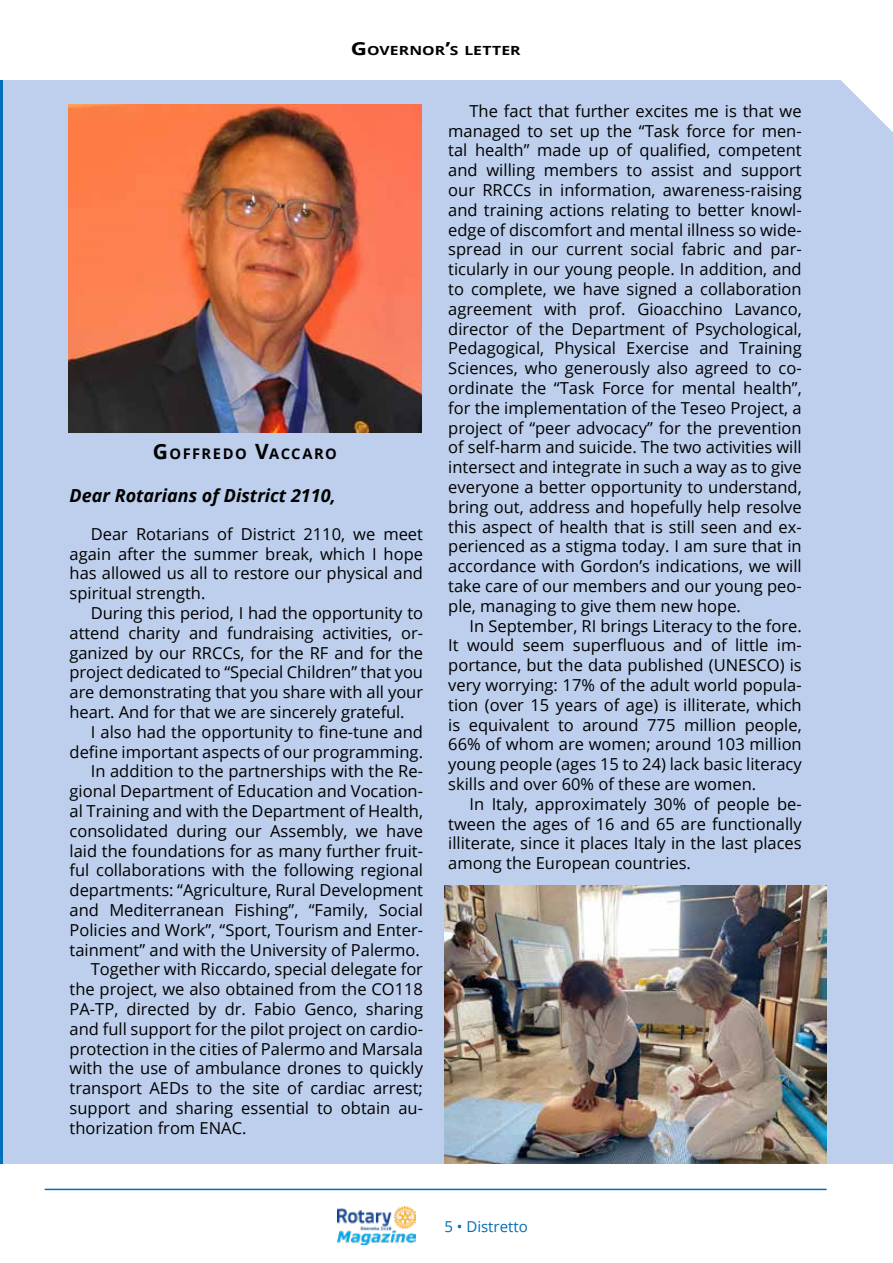
<style>
.page{position:relative;width:893px;height:1263px;background:#fff}
.page>*{position:absolute;margin:0;border:0;box-sizing:border-box;transform-origin:0 0}
.t1{font:italic 700 18px "Open Sans";color:#000}
.t2{font:16.5px "Open Sans";color:#000}
.t3{font:15px "Open Sans";color:#006db8}
.t4{font:700 14.7px "Open Sans";letter-spacing:.1em;color:#000}
.t5{font:700 12.6px "Open Sans";letter-spacing:.005em;color:#000;scale:1.25 1}
.s1{font-size:18px}
.s2{font-size:21px}
</style>
<div class="page">
<img style="left:337px;top:1206px;width:79px;height:39px">
<hr style="left:45px;top:1189px;width:782px;height:1px;background:#006db8">
<div style="left:2px;top:80px;width:891px;height:1084px;background:#bdcfec"></div>
<svg style="left:841px;top:80px;width:52px;height:52px"></svg>
<hr style="left:0;top:80px;width:2px;height:1084px;background:#006db8">
<img style="left:68px;top:105px;width:354px;height:327px">
<img style="left:444px;top:885px;width:383px;height:279px">
<p class="t5" style="left:351px;top:42px;width:137px"><span class="s1">G</span>OVERNOR<span class="s1">’</span>S LETTER</p>
<p class="t4" style="left:153px;top:443px;width:186px"><span class="s2">G</span>OFFREDO <span class="s2">V</span>ACCARO</p>
<p class="t1" style="left:70px;top:483px;width:268px">Dear Rotarians of District 2110,</p>
<p class="t2" style="left:91px;top:522px;width:334px">Dear Rotarians of District 2110, we meet</p>
<p class="t2" style="left:70px;top:542px;width:355px">again after the summer break, which I hope</p>
<p class="t2" style="left:70px;top:562px;width:355px">has allowed us all to restore our physical and</p>
<p class="t2" style="left:70px;top:582px;width:137px">spiritual strength.</p>
<p class="t2" style="left:91px;top:602px;width:334px">During this period, I had the opportunity to</p>
<p class="t2" style="left:70px;top:621px;width:355px">attend charity and fundraising activities, or-</p>
<p class="t2" style="left:70px;top:641px;width:355px">ganized by our RRCCs, for the RF and for the</p>
<p class="t2" style="left:70px;top:661px;width:355px">project dedicated to “Special Children” that you</p>
<p class="t2" style="left:70px;top:681px;width:355px">are demonstrating that you share with all your</p>
<p class="t2" style="left:70px;top:701px;width:337px">heart. And for that we are sincerely grateful.</p>
<p class="t2" style="left:91px;top:720px;width:334px">I also had the opportunity to fine-tune and</p>
<p class="t2" style="left:70px;top:740px;width:355px">define important aspects of our programming.</p>
<p class="t2" style="left:91px;top:760px;width:334px">In addition to the partnerships with the Re-</p>
<p class="t2" style="left:70px;top:780px;width:355px">gional Department of Education and Vocation-</p>
<p class="t2" style="left:70px;top:800px;width:355px">al Training and with the Department of Health,</p>
<p class="t2" style="left:70px;top:819px;width:355px">consolidated during our Assembly, we have</p>
<p class="t2" style="left:70px;top:839px;width:355px">laid the foundations for as many further fruit-</p>
<p class="t2" style="left:70px;top:859px;width:355px">ful collaborations with the following regional</p>
<p class="t2" style="left:70px;top:879px;width:355px">departments: “Agriculture, Rural Development</p>
<p class="t2" style="left:70px;top:899px;width:355px">and Mediterranean Fishing”, “Family, Social</p>
<p class="t2" style="left:70px;top:918px;width:355px">Policies and Work”, “Sport, Tourism and Enter-</p>
<p class="t2" style="left:70px;top:938px;width:352px">tainment” and with the University of Palermo.</p>
<p class="t2" style="left:91px;top:958px;width:334px">Together with Riccardo, special delegate for</p>
<p class="t2" style="left:70px;top:978px;width:355px">the project, we also obtained from the CO118</p>
<p class="t2" style="left:70px;top:998px;width:355px">PA-TP, directed by dr. Fabio Genco, sharing</p>
<p class="t2" style="left:70px;top:1017px;width:355px">and full support for the pilot project on cardio-</p>
<p class="t2" style="left:70px;top:1037px;width:355px">protection in the cities of Palermo and Marsala</p>
<p class="t2" style="left:70px;top:1057px;width:355px">with the use of ambulance drones to quickly</p>
<p class="t2" style="left:70px;top:1077px;width:355px">transport AEDs to the site of cardiac arrest;</p>
<p class="t2" style="left:70px;top:1097px;width:355px">support and sharing essential to obtain au-</p>
<p class="t2" style="left:70px;top:1116px;width:178px">thorization from ENAC.</p>
<p class="t2" style="left:469px;top:99px;width:334px">The fact that further excites me is that we</p>
<p class="t2" style="left:448px;top:119px;width:355px">managed to set up the “Task force for men-</p>
<p class="t2" style="left:448px;top:139px;width:355px">tal health” made up of qualified, competent</p>
<p class="t2" style="left:448px;top:159px;width:355px">and willing members to assist and support</p>
<p class="t2" style="left:448px;top:179px;width:355px">our RRCCs in information, awareness-raising</p>
<p class="t2" style="left:448px;top:198px;width:355px">and training actions relating to better knowl-</p>
<p class="t2" style="left:448px;top:218px;width:355px">edge of discomfort and mental illness so wide-</p>
<p class="t2" style="left:448px;top:238px;width:355px">spread in our current social fabric and par-</p>
<p class="t2" style="left:448px;top:258px;width:355px">ticularly in our young people. In addition, and</p>
<p class="t2" style="left:448px;top:278px;width:355px">to complete, we have signed a collaboration</p>
<p class="t2" style="left:448px;top:297px;width:355px">agreement with prof. Gioacchino Lavanco,</p>
<p class="t2" style="left:448px;top:317px;width:355px">director of the Department of Psychological,</p>
<p class="t2" style="left:448px;top:337px;width:355px">Pedagogical, Physical Exercise and Training</p>
<p class="t2" style="left:448px;top:357px;width:355px">Sciences, who generously also agreed to co-</p>
<p class="t2" style="left:448px;top:377px;width:355px">ordinate the “Task Force for mental health”,</p>
<p class="t2" style="left:448px;top:396px;width:355px">for the implementation of the Teseo Project, a</p>
<p class="t2" style="left:448px;top:416px;width:355px">project of “peer advocacy” for the prevention</p>
<p class="t2" style="left:448px;top:436px;width:355px">of self-harm and suicide. The two activities will</p>
<p class="t2" style="left:448px;top:456px;width:355px">intersect and integrate in such a way as to give</p>
<p class="t2" style="left:448px;top:476px;width:355px">everyone a better opportunity to understand,</p>
<p class="t2" style="left:448px;top:495px;width:355px">bring out, address and hopefully help resolve</p>
<p class="t2" style="left:448px;top:515px;width:355px">this aspect of health that is still seen and ex-</p>
<p class="t2" style="left:448px;top:535px;width:355px">perienced as a stigma today. I am sure that in</p>
<p class="t2" style="left:448px;top:555px;width:355px">accordance with Gordon’s indications, we will</p>
<p class="t2" style="left:448px;top:575px;width:355px">take care of our members and our young peo-</p>
<p class="t2" style="left:448px;top:594px;width:294px">ple, managing to give them new hope.</p>
<p class="t2" style="left:469px;top:614px;width:334px">In September, RI brings Literacy to the fore.</p>
<p class="t2" style="left:448px;top:634px;width:355px">It would seem superfluous and of little im-</p>
<p class="t2" style="left:448px;top:654px;width:355px">portance, but the data published (UNESCO) is</p>
<p class="t2" style="left:448px;top:674px;width:355px">very worrying: 17% of the adult world popula-</p>
<p class="t2" style="left:448px;top:693px;width:355px">tion (over 15 years of age) is illiterate, which</p>
<p class="t2" style="left:448px;top:713px;width:355px">is equivalent to around 775 million people,</p>
<p class="t2" style="left:448px;top:733px;width:355px">66% of whom are women; around 103 million</p>
<p class="t2" style="left:448px;top:753px;width:355px">young people (ages 15 to 24) lack basic literacy</p>
<p class="t2" style="left:448px;top:773px;width:310px">skills and over 60% of these are women.</p>
<p class="t2" style="left:469px;top:792px;width:334px">In Italy, approximately 30% of people be-</p>
<p class="t2" style="left:448px;top:812px;width:355px">tween the ages of 16 and 65 are functionally</p>
<p class="t2" style="left:448px;top:832px;width:355px">illiterate, since it places Italy in the last places</p>
<p class="t2" style="left:448px;top:852px;width:244px">among the European countries.</p>
<p class="t3" style="left:444px;top:1216px;width:85px">5 • Distretto</p>
</div>
